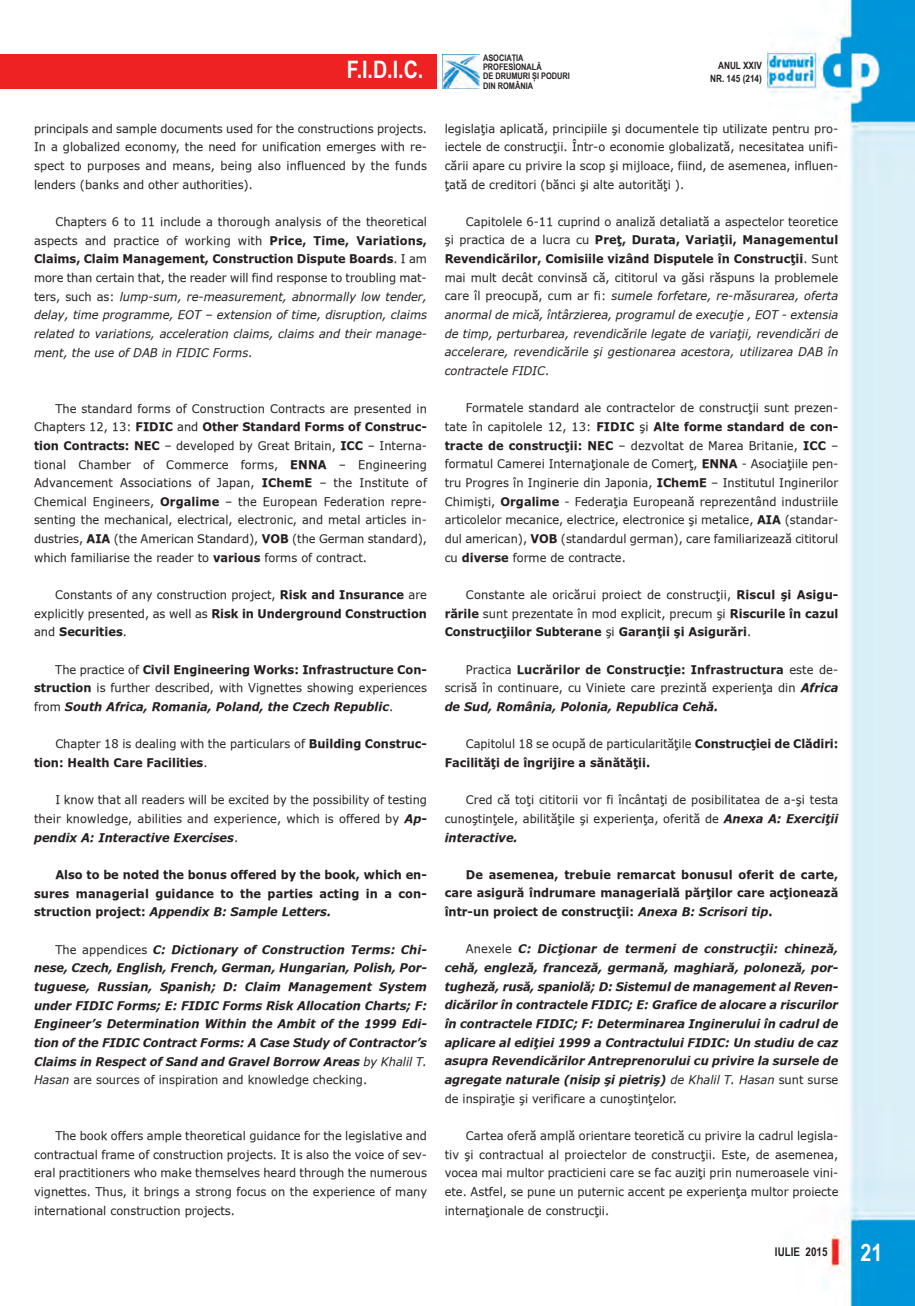
<style>
.page{position:relative;width:915px;height:1306px;background:#fff}
.page>*{position:absolute;margin:0;border:0;box-sizing:border-box;transform-origin:0 0}
.t1{font:700 24px "Arial Narrow";color:#fff}
.t2{font:12px/18.6px "Verdana Rom";color:#231f20;text-align:justify;scale:.95 1}
.t3{font:italic 12px/18.6px "Verdana Rom";color:#231f20;text-align:justify;scale:.95 1}
.t4{font:italic 700 12px/18.6px "Verdana Rom";color:#231f20;text-align:justify;scale:.95 1}
.t5{font:700 12px/18.6px "Verdana Rom";color:#231f20;scale:.95 1}
.t6{font:700 12px "Arial Narrow";color:#231f20}
.t7{font:700 10.05px/13.4px "Arial Narrow";color:#231f20;text-align:right}
.t8{font:700 9px/9.1px "Arial Narrow";color:#231f20}
.s1{font-style:normal}
.s2{font-weight:700;font-style:normal}
.s3{font-weight:700}
.s4{font-weight:700;font-style:italic}
.s5{font-weight:400}
.s6{font-style:italic}
.s7{font-weight:400;font-style:normal}
</style>
<div class="page">
<img style="left:767px;top:0;width:147px;height:1305px">
<div style="left:0;top:55px;width:436px;height:34px;background:#ee2123"></div>
<img style="left:443px;top:55px;width:37px;height:34px">
<h1 class="t1" style="left:347px;top:55px;width:78px">F.I.D.I.C.</h1>
<p class="t8" style="left:483px;top:53px;width:88px">ASOCIAȚIA<br>PROFESIONALĂ<br>DE DRUMURI ȘI PODURI<br>DIN ROMÂNIA</p>
<p class="t7" style="left:710px;top:58px;width:53px">ANUL XXIV<br>NR. 145 (214)</p>
<p class="t2" style="left:34px;top:119px;width:415px">principals and sample documents used for the constructions projects.<br>In a globalized economy, the need for unification emerges with re&shy;spect to purposes and means, being also influenced by the funds lenders (banks and other authorities).</p>
<p class="t3" style="left:34px;top:212px;width:415px;text-indent:21px"><span class="s1">Chapters 6 to 11 include a thorough analysis of the theoretical aspects and practice of working with</span> <span class="s2">Price, Time, Variations, Claims, Claim Management, Construction Dispute Boards</span><span class="s1">. I am more than certain that, the reader will find response to troubling mat&shy;ters, such as:</span> lump-sum, re-measurement, abnormally low tender, delay, time programme, EOT – extension of time, disruption, claims related to variations, acceleration claims, claims and their manage&shy;ment, the use of DAB in FIDIC Forms<span class="s1">.</span></p>
<p class="t2" style="left:34px;top:398px;width:415px;text-indent:21px">The standard forms of Construction Contracts are presented in Chapters 12, 13: <span class="s3">FIDIC</span> and <span class="s3">Other Standard Forms of Construc&shy;tion Contracts: NEC</span> – developed by Great Britain, <span class="s3">ICC</span> – Interna&shy;tional Chamber of Commerce forms, <span class="s3">ENNA</span> – Engineering Advancement Associations of Japan, <span class="s3">IChemE</span> – the Institute of Chemical Engineers, <span class="s3">Orgalime</span> – the European Federation repre&shy;senting the mechanical, electrical, electronic, and metal articles in&shy;dustries, <span class="s3">AIA</span> (the American Standard), <span class="s3">VOB</span> (the German standard), which familiarise the reader to <span class="s3">various</span> forms of contract.</p>
<p class="t2" style="left:34px;top:585px;width:415px;text-indent:21px">Constants of any construction project, <span class="s3">Risk and Insurance</span> are explicitly presented, as well as <span class="s3">Risk in Underground Construction </span>and <span class="s3">Securities</span>.</p>
<p class="t2" style="left:34px;top:659px;width:415px;text-indent:21px">The practice of <span class="s3">Civil Engineering Works: Infrastructure Con&shy;struction</span> is further described, with Vignettes showing experiences from <span class="s4">South Africa, Romania, Poland, the Czech Republic</span>.</p>
<p class="t5" style="left:34px;top:734px;width:415px;text-indent:21px"><span class="s5">Chapter 18 is dealing with the particulars of</span> Building Construc&shy;tion: Health Care Facilities<span class="s5">.</span></p>
<p class="t2" style="left:34px;top:790px;width:415px;text-indent:21px">I know that all readers will be excited by the possibility of testing their knowledge, abilities and experience, which is offered by <span class="s4">Ap&shy;pendix A: Interactive Exercises</span>.</p>
<p class="t5" style="left:34px;top:864px;width:415px;text-align:justify;text-indent:21px">Also to be noted the bonus offered by the book, which en&shy;sures managerial guidance to the parties acting in a con&shy;struction project: <span class="s6">Appendix B: Sample Letters.</span></p>
<p class="t4" style="left:34px;top:939px;width:415px;text-indent:21px"><span class="s7">The appendices</span> C: Dictionary of Construction Terms: Chi&shy;nese, Czech, English, French, German, Hungarian, Polish, Por&shy;tuguese, Russian, Spanish; D: Claim Management System under FIDIC Forms; E: FIDIC Forms Risk Allocation Charts; F:<br>Engineer’s Determination Within the Ambit of the 1999 Edi&shy;tion of the FIDIC Contract Forms: A Case Study of Contractor’s Claims in Respect of Sand and Gravel Borrow Areas <span class="s5">by Khalil T.<br>Hasan</span> <span class="s7">are sources of inspiration and knowledge checking.</span></p>
<p class="t2" style="left:34px;top:1126px;width:415px;text-indent:21px">The book offers ample theoretical guidance for the legislative and contractual frame of construction projects. It is also the voice of sev&shy;eral practitioners who make themselves heard through the numerous vignettes. Thus, it brings a strong focus on the experience of many international construction projects.</p>
<p class="t2" style="left:444px;top:118px;width:416px">legislaţia aplicată, principiile [i documentele tip utilizate pentru pro&shy;iectele de construc]ii. Într-o economie globalizată, necesitatea unifi&shy;cării apare cu privire la scop [i mijloace, fiind, de asemenea, influen-]ată de creditori (bănci [i alte autorită]i ).</p>
<p class="t3" style="left:444px;top:212px;width:416px;text-indent:21px"><span class="s1">Capitolele 6-11 cuprind o analiză detaliată a aspectelor teoretice [i practica de a lucra cu</span> <span class="s2">Preţ, Durata, Variaţii, Managementul Revendicărilor, Comisiile vizând Disputele în Construcţii</span><span class="s1">. Sunt mai mult decât convinsă că, cititorul va găsi răspuns la problemele care îl preocupă, cum ar fi:</span> sumele forfetare, re-măsurarea, oferta anormal de mică, întârzierea, programul de execuţie , EOT - extensia de timp, perturbarea, revendicările legate de varia]ii, revendicări de accelerare, revendicările [i gestionarea acestora, utilizarea DAB în contractele FIDIC<span class="s1">.</span></p>
<p class="t2" style="left:444px;top:398px;width:416px;text-indent:21px">Formatele standard ale contractelor de construc]ii sunt prezen&shy;tate în capitolele 12, 13: <span class="s3">FIDIC</span> [i <span class="s3">Alte forme standard de con&shy;tracte de construc]ii: NEC</span> – dezvoltat de Marea Britanie, <span class="s3">ICC</span> – formatul Camerei Interna]ionale de Comer], <span class="s3">ENNA</span> - Asocia]iile pen&shy;tru Progres în Inginerie din Japonia, <span class="s3">IChemE</span> – Institutul Inginerilor Chimişti, <span class="s3">Orgalime</span> - Federa]ia Europeană reprezentând industriile articolelor mecanice, electrice, electronice [i metalice, <span class="s3">AIA</span> (standar&shy;dul american), <span class="s3">VOB</span> (standardul german), care familiarizează cititorul cu <span class="s3">diverse</span> forme de contracte.</p>
<p class="t2" style="left:444px;top:585px;width:416px;text-indent:21px">Constante ale oricărui proiect de construc]ii, <span class="s3">Riscul [i Asigu&shy;rările</span> sunt prezentate în mod explicit, precum [i <span class="s3">Riscurile în cazul Construc]iilor Subterane</span> [i <span class="s3">Garanţii şi Asigurări</span>.</p>
<p class="t2" style="left:444px;top:659px;width:416px;text-indent:21px">Practica <span class="s3">Lucrărilor de Construcţie: Infrastructura</span> este de&shy;scrisă în continuare, cu Viniete care prezintă experien]a din <span class="s4">Africa de Sud, România, Polonia, Republica Cehă.</span></p>
<p class="t5" style="left:444px;top:734px;width:416px;text-indent:21px"><span class="s5">Capitolul 18 se ocupă de particularităţile</span> Construc]iei de Clădiri:<br>Facilităţi de îngrijire a sănătăţii.</p>
<p class="t2" style="left:444px;top:790px;width:416px;text-indent:21px">Cred că to]i cititorii vor fi încântaţi de posibilitatea de a-şi testa cuno[tin]ele, abilită]ile [i experien]a, oferită de <span class="s4">Anexa A: Exerci]ii interactive.</span></p>
<p class="t5" style="left:444px;top:864px;width:416px;text-align:justify;text-indent:21px">De asemenea, trebuie remarcat bonusul oferit de carte, care asigură îndrumare managerială păr]ilor care ac]ionează într-un proiect de construc]ii: <span class="s6">Anexa B: Scrisori tip</span>.</p>
<p class="t4" style="left:444px;top:939px;width:416px;text-indent:21px"><span class="s7">Anexele</span> C: Dic]ionar de termeni de construcţii: chineză, cehă, engleză, franceză, germană, maghiară, poloneză, por&shy;tugheză, rusă, spaniolă; D: Sistemul de management al Reven&shy;dicărilor în contractele FIDIC; E: Grafice de alocare a riscurilor în contractele FIDIC; F: Determinarea Inginerului în cadrul de aplicare al edi]iei 1999 a Contractului FIDIC: Un studiu de caz asupra Revendicărilor Antreprenorului cu privire la sursele de agregate naturale (nisip [i pietri[) <span class="s5">de Khalil T. Hasan</span> <span class="s7">sunt surse de inspira]ie [i verificare a cuno[tin]elor.</span></p>
<p class="t2" style="left:444px;top:1125px;width:416px;text-indent:21px">Cartea oferă amplă orientare teoretică cu privire la cadrul legisla&shy;tiv [i contractual al proiectelor de construc]ii. Este, de asemenea, vocea mai multor practicieni care se fac auziţi prin numeroasele vini&shy;ete. Astfel, se pune un puternic accent pe experien]a multor proiecte interna]ionale de construc]ii.</p>
<p class="t6" style="left:774px;top:1245px;width:54px">IULIE 2015</p>
<h1 class="t1" style="left:860px;top:1238px;width:23px">21</h1>
</div>
